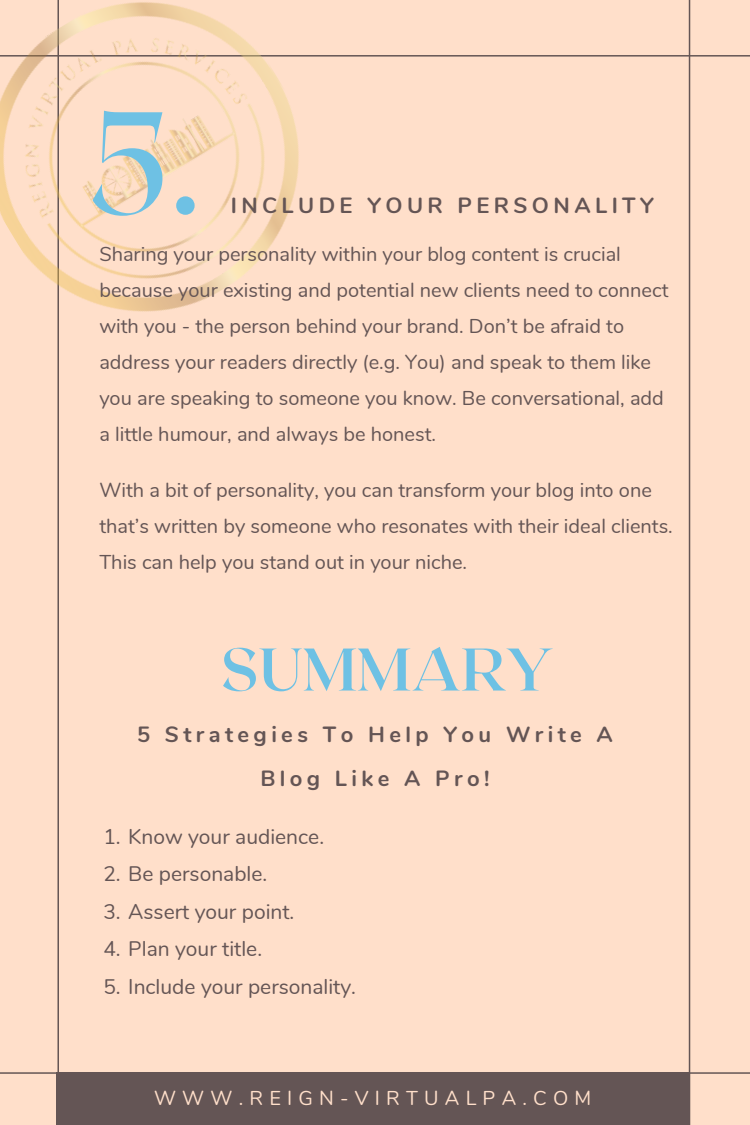
<style>
.page{position:relative;width:750px;height:1125px;background:#ffdfca}
.page>*{position:absolute;margin:0;border:0;box-sizing:border-box;transform-origin:0 0}
.t1{font:145px "Roxborough CF";color:#6ec1e4}
.t2{font:700 60px "Roxborough CF";color:#6ec1e4}
.t3{font:700 22px/43.5px "Nunito";letter-spacing:.2em;color:#645555;text-align:center}
.t4{font:21px "Nunito";color:#645555}
.t5{font:20px/36px "Nunito";color:#645555}
.t6{font:20px "Nunito";letter-spacing:.31em;color:#ffdfca}
</style>
<div class="page">
<hr style="left:57px;top:0;width:2px;height:1125px;background:#645555">
<hr style="left:689px;top:0;width:1px;height:1125px;background:#645555">
<hr style="left:0;top:55px;width:750px;height:2px;background:#645555">
<div style="left:57px;top:1072px;width:632px;height:53px;background:#645555"></div>
<img style="left:0;top:0;width:357px;height:368px">
<hr style="left:0;top:1072px;width:750px;height:2px;background:#645555">
<p class="t1" style="left:88px;top:69px;width:116px">5.</p>
<p class="t5" style="left:99px;top:237px;width:571px">Sharing your personality within your blog content is crucial because your existing and potential new clients need to connect with you - the person behind your brand. Don’t be afraid to address your readers directly (e.g. You) and speak to them like you are speaking to someone you know. Be conversational, add a little humour, and always be honest.</p>
<p class="t5" style="left:99px;top:472px;width:575px">With a bit of personality, you can transform your blog into one that’s written by someone who resonates with their ideal clients.<br>This can help you stand out in your niche.</p>
<p class="t3" style="left:231px;top:184px;width:425px">INCLUDE YOUR PERSONALITY</p>
<p class="t2" style="left:221px;top:631px;width:335px">SUMMARY</p>
<p class="t3" style="left:137px;top:713px;width:477px">5 Strategies To Help You Write A<br>Blog Like A Pro!</p>
<p class="t4" style="left:103px;top:822px;width:222px">1. Know your audience.</p>
<p class="t4" style="left:103px;top:860px;width:166px">2. Be personable.</p>
<p class="t4" style="left:103px;top:897px;width:193px">3. Assert your point.</p>
<p class="t4" style="left:103px;top:935px;width:160px">4. Plan your title.</p>
<p class="t4" style="left:103px;top:972px;width:254px">5. Include your personality.</p>
<p class="t6" style="left:154px;top:1085px;width:439px">WWW.REIGN-VIRTUALPA.COM</p>
</div>
